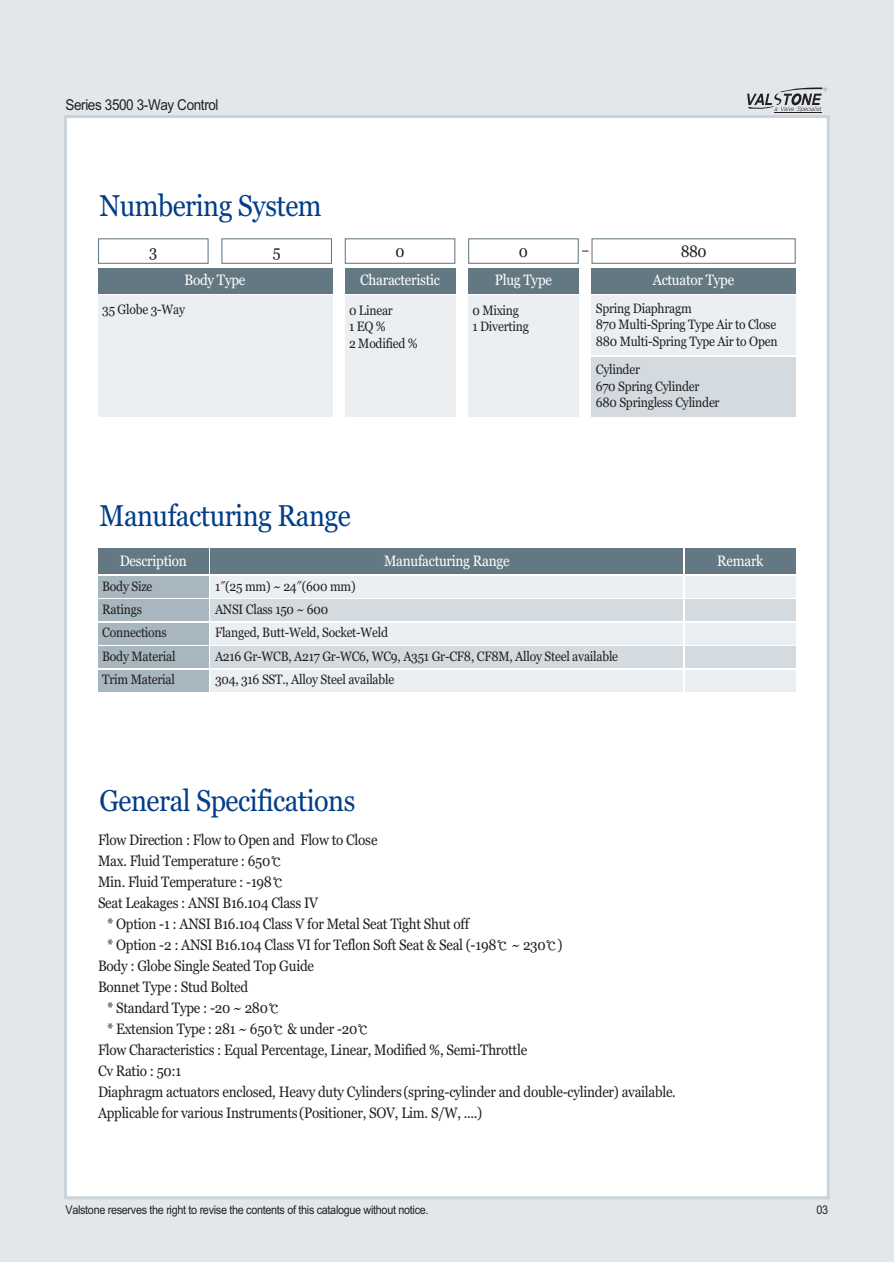
<style>
.page{position:relative;width:894px;height:1262px;background:#fff}
.page>*{position:absolute;margin:0;border:0;box-sizing:border-box;transform-origin:0 0}
.t1{font:30px "Georgia";letter-spacing:-.02em;color:#023e88;scale:.9 1}
.t2{font:16.5px "Georgia";color:#231f20;scale:.9 1}
.t3{font:15px/21px "Georgia";letter-spacing:-.02em;color:#231f20;scale:.9 1}
.t4{font:15px "Georgia";letter-spacing:-.02em;color:#fff;scale:.9 1}
.t5{font:15px "Arial";letter-spacing:-.03em;color:#231f20;scale:.9 1}
.t6{font:13.5px/16.5px "Georgia";letter-spacing:-.02em;color:#231f20;scale:.9 1}
.t7{font:12px "Arial";letter-spacing:-.03em;color:#231f20;scale:.9 1}
.s1{font-family:"Sand Tm KS Cms UHC H"}
</style>
<div class="page">
<div style="left:0;top:0;width:893px;height:1262px;background:#e1e7eb"></div>
<div style="left:67px;top:118px;width:759px;height:1078px;background:#fff"></div>
<div style="left:98px;top:549px;width:110px;height:25px;background:#647883"></div>
<div style="left:98px;top:576px;width:110px;height:22px;background:#a7b6bf"></div>
<div style="left:98px;top:600px;width:110px;height:21px;background:#a7b6bf"></div>
<div style="left:98px;top:623px;width:110px;height:21px;background:#a7b6bf"></div>
<div style="left:98px;top:670px;width:110px;height:21px;background:#a7b6bf"></div>
<div style="left:98px;top:647px;width:110px;height:21px;background:#a7b6bf"></div>
<div style="left:685px;top:549px;width:110px;height:25px;background:#647883"></div>
<div style="left:685px;top:576px;width:110px;height:22px;background:#ebeff2"></div>
<div style="left:685px;top:600px;width:110px;height:21px;background:#d3dbe0"></div>
<div style="left:685px;top:623px;width:110px;height:21px;background:#ebeff2"></div>
<div style="left:685px;top:670px;width:110px;height:21px;background:#ebeff2"></div>
<div style="left:685px;top:647px;width:110px;height:21px;background:#d3dbe0"></div>
<div style="left:211px;top:549px;width:472px;height:25px;background:#647883"></div>
<div style="left:211px;top:576px;width:472px;height:22px;background:#ebeff2"></div>
<div style="left:211px;top:600px;width:472px;height:21px;background:#d3dbe0"></div>
<div style="left:211px;top:623px;width:472px;height:21px;background:#ebeff2"></div>
<div style="left:211px;top:670px;width:472px;height:21px;background:#ebeff2"></div>
<div style="left:211px;top:647px;width:472px;height:21px;background:#d3dbe0"></div>
<div style="left:98px;top:238px;width:110px;height:26px;border:1px solid #647883"></div>
<div style="left:98px;top:268px;width:234px;height:26px;background:#647883"></div>
<div style="left:98px;top:296px;width:234px;height:121px;background:#ebeff2"></div>
<div style="left:221px;top:238px;width:111px;height:26px;border:1px solid #647883"></div>
<div style="left:345px;top:238px;width:110px;height:26px;border:1px solid #647883"></div>
<div style="left:345px;top:268px;width:110px;height:26px;background:#647883"></div>
<div style="left:345px;top:296px;width:110px;height:121px;background:#ebeff2"></div>
<div style="left:468px;top:238px;width:110px;height:26px;border:1px solid #647883"></div>
<div style="left:468px;top:268px;width:110px;height:26px;background:#647883"></div>
<div style="left:468px;top:296px;width:110px;height:121px;background:#ebeff2"></div>
<div style="left:591px;top:238px;width:204px;height:26px;border:1px solid #647883"></div>
<div style="left:591px;top:268px;width:204px;height:26px;background:#647883"></div>
<div style="left:591px;top:296px;width:204px;height:59px;background:#ebeff2"></div>
<div style="left:591px;top:357px;width:204px;height:60px;background:#d3dbe0"></div>
<hr style="left:774px;top:112px;width:47px;height:1px;background:#231f20">
<svg style="left:747px;top:87px;width:79px;height:25px"></svg>
<p class="t5" style="left:65px;top:100px;width:172px">Series 3500 3-Way Control</p>
<h1 class="t1" style="left:99px;top:193px;width:248px">Numbering System</h1>
<p class="t2" style="left:149px;top:244px;width:11px">3</p>
<p class="t4" style="left:184px;top:274px;width:69px">Body Type</p>
<p class="t6" style="left:102px;top:302px;width:93px">35 Globe 3-Way</p>
<p class="t2" style="left:273px;top:244px;width:10px">5</p>
<p class="t2" style="left:395px;top:244px;width:12px">0</p>
<p class="t4" style="left:360px;top:274px;width:90px">Characteristic</p>
<p class="t6" style="left:349px;top:303px;width:78px">0 Linear<br>1 EQ %<br>2 Modified %</p>
<p class="t2" style="left:519px;top:244px;width:12px">0</p>
<p class="t4" style="left:495px;top:274px;width:65px">Plug Type</p>
<p class="t6" style="left:472px;top:303px;width:64px">0 Mixing<br>1 Diverting</p>
<p class="t2" style="left:680px;top:244px;width:30px">880</p>
<p class="t4" style="left:653px;top:274px;width:92px">Actuator Type</p>
<p class="t6" style="left:595px;top:301px;width:203px">Spring Diaphragm<br>870 Multi-Spring Type Air to Close<br>880 Multi-Spring Type Air to Open</p>
<p class="t6" style="left:595px;top:362px;width:139px">Cylinder<br>670 Spring Cylinder<br>680 Springless Cylinder</p>
<h1 class="t1" style="left:99px;top:503px;width:281px">Manufacturing Range</h1>
<p class="t4" style="left:120px;top:554px;width:76px">Description</p>
<p class="t6" style="left:102px;top:575px;width:73px;line-height:23.4px">Body Size<br>Ratings<br>Connections</p>
<p class="t6" style="left:102px;top:672px;width:82px">Trim Material</p>
<p class="t4" style="left:384px;top:554px;width:141px">Manufacturing Range</p>
<p class="t4" style="left:717px;top:554px;width:53px">Remark</p>
<p class="t6" style="left:215px;top:576px;width:194px;line-height:23.2px">1<span class="s1">″</span>(25 mm) ~ 24<span class="s1">″</span>(600 mm)<br>ANSI Class 150 ~ 600<br>Flanged, Butt-Weld, Socket-Weld</p>
<p class="t6" style="left:215px;top:672px;width:201px">304, 316 SST., Alloy Steel available</p>
<p class="t6" style="left:102px;top:649px;width:83px">Body Material</p>
<p class="t6" style="left:215px;top:649px;width:449px">A216 Gr-WCB, A217 Gr-WC6, WC9, A351 Gr-CF8, CF8M, Alloy Steel available</p>
<h1 class="t1" style="left:99px;top:788px;width:286px">General Specifications</h1>
<p class="t3" style="left:98px;top:830px;width:312px">Flow Direction : Flow to Open and Flow to Close Max. Fluid Temperature : 650<span class="s1">℃<br></span>Min. Fluid Temperature : -198<span class="s1">℃<br></span>Seat Leakages : ANSI B16.104 Class IV</p>
<p class="t3" style="left:107px;top:914px;width:404px">* Option -1 : ANSI B16.104 Class V for Metal Seat Tight Shut off</p>
<p class="t3" style="left:107px;top:935px;width:507px">* Option -2 : ANSI B16.104 Class VI for Teflon Soft Seat &amp; Seal (-198<span class="s1">℃</span> ~ 230<span class="s1">℃</span>)</p>
<p class="t3" style="left:98px;top:956px;width:241px">Body : Globe Single Seated Top Guide</p>
<p class="t3" style="left:98px;top:977px;width:168px">Bonnet Type : Stud Bolted</p>
<p class="t3" style="left:107px;top:998px;width:194px">* Standard Type : -20 ~ 280<span class="s1">℃</span></p>
<p class="t3" style="left:107px;top:1019px;width:293px">* Extension Type : 281 ~ 650<span class="s1">℃</span> &amp; under -20<span class="s1">℃</span></p>
<p class="t3" style="left:98px;top:1040px;width:478px">Flow Characteristics : Equal Percentage, Linear, Modified %, Semi-Throttle</p>
<p class="t3" style="left:98px;top:1061px;width:94px">Cv Ratio : 50:1</p>
<p class="t3" style="left:98px;top:1082px;width:643px">Diaphragm actuators enclosed, Heavy duty Cylinders(spring-cylinder and double-cylinder) available.</p>
<p class="t3" style="left:98px;top:1103px;width:428px">Applicable for various Instruments(Positioner, SOV, Lim. S/W, ....)</p>
<p class="t7" style="left:65px;top:1205px;width:405px">Valstone reserves the right to revise the contents of this catalogue without notice.</p>
<p class="t7" style="left:816px;top:1205px;width:15px">03</p>
</div>
